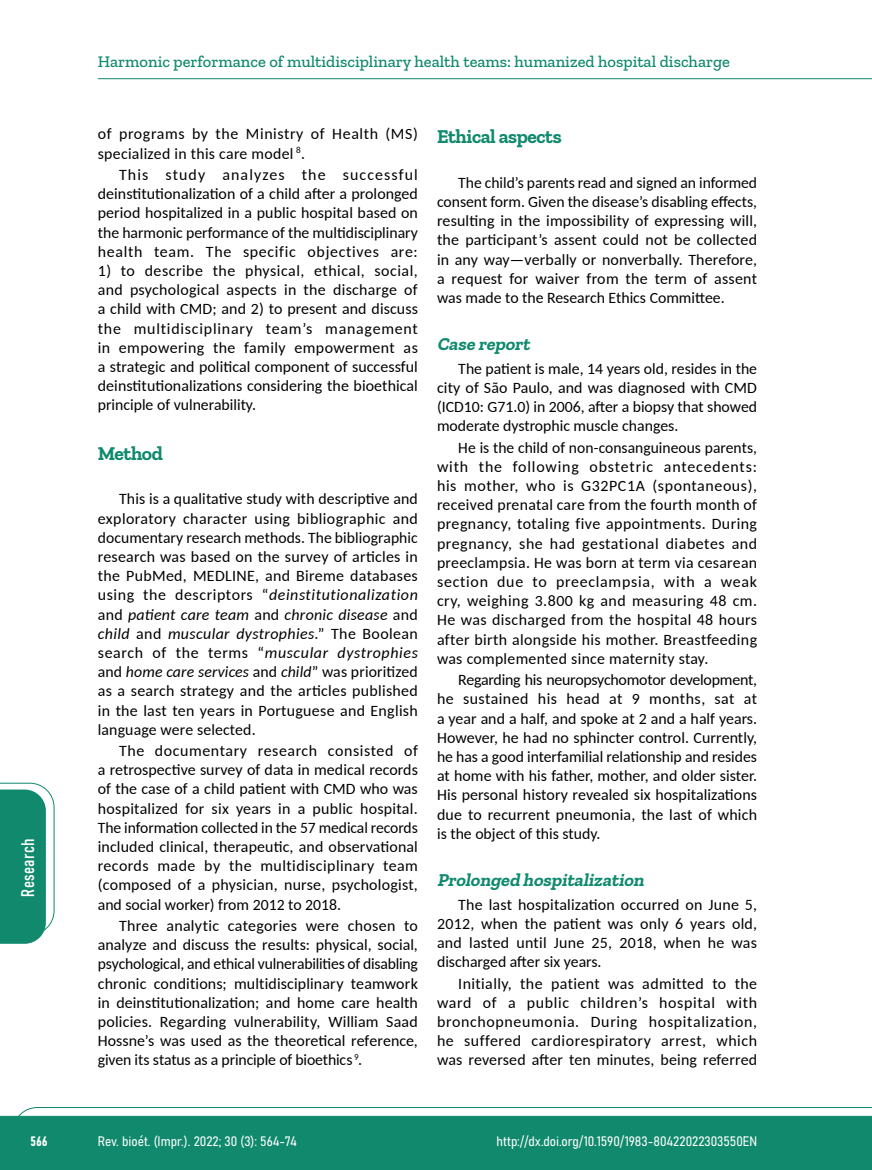
<style>
.page{position:relative;width:872px;height:1170px;background:#fff}
.page>*{position:absolute;margin:0;border:0;box-sizing:border-box;transform-origin:0 0}
.t1{font:700 19.5px "Zilla Slab";letter-spacing:-.02em;color:#108a6e}
.t2{font:italic 700 18px "Zilla Slab";color:#108a6e}
.t3{font:18px "Bahnschrift";letter-spacing:.02em;color:#fff}
.t4{font:500 16.5px "Zilla Slab";color:#10896d}
.t5{font:15.75px/19.2px "Carlito";letter-spacing:.005em;color:#000;text-align:justify}
.t6{font:15.75px/19.2px "Carlito";letter-spacing:.025em;color:#000}
.t7{font:13.5px "Bahnschrift";color:#fff}
.s1{font-style:italic}
</style>
<div class="page">
<svg style="left:12px;top:1107px;width:860px;height:62px;background:#2e987f"></svg>
<hr style="left:98px;top:78px;width:774px;height:1px;background:#10896d">
<svg style="left:0;top:782px;width:55px;height:161px"></svg>
<p class="t3" style="left:14px;top:896px;width:59px;rotate:-90deg">Research</p>
<p class="t4" style="left:98px;top:53px;width:634px">Harmonic performance of multidisciplinary health teams: humanized hospital discharge</p>
<p class="t6" style="left:98px;top:124px;width:321px">of programs by the Ministry of Health (MS) specialized in this care model <sup>8</sup>.</p>
<p class="t5" style="left:98px;top:164px;width:322px;text-indent:21px">This study analyzes the successful deinstitutionalization of a child after a prolonged period hospitalized in a public hospital based on the harmonic performance of the multidisciplinary health team. The specific objectives are:</p>
<p class="t5" style="left:98px;top:260px;width:321px">1) to describe the physical, ethical, social, and psychological aspects in the discharge of a child with CMD; and 2) to present and discuss the multidisciplinary team’s management in empowering the family empowerment as a strategic and political component of successful deinstitutionalizations considering the bioethical principle of vulnerability.</p>
<p class="t1" style="left:98px;top:442px;width:67px">Method</p>
<p class="t5" style="left:98px;top:488px;width:321px;text-indent:21px">This is a qualitative study with descriptive and exploratory character using bibliographic and documentary research methods. The bibliographic research was based on the survey of articles in the PubMed, MEDLINE, and Bireme databases using the descriptors “<span class="s1">deinstitutionalization </span>and <span class="s1">patient care team</span> and <span class="s1">chronic disease</span> and <span class="s1">child</span> and <span class="s1">muscular dystrophies</span>.” The Boolean search of the terms “<span class="s1">muscular dystrophies </span>and <span class="s1">home care services</span> and <span class="s1">child</span>” was prioritized as a search strategy and the articles published in the last ten years in Portuguese and English language were selected.</p>
<p class="t5" style="left:98px;top:740px;width:321px;text-indent:21px">The documentary research consisted of a retrospective survey of data in medical records of the case of a child patient with CMD who was hospitalized for six years in a public hospital.<br>The information collected in the 57 medical records included clinical, therapeutic, and observational records made by the multidisciplinary team (composed of a physician, nurse, psychologist, and social worker) from 2012 to 2018.</p>
<p class="t5" style="left:98px;top:915px;width:321px;text-indent:21px">Three analytic categories were chosen to analyze and discuss the results: physical, social, psychological, and ethical vulnerabilities of disabling chronic conditions; multidisciplinary teamwork in deinstitutionalization; and home care health policies. Regarding vulnerability, William Saad Hossne’s was used as the theoretical reference, given its status as a principle of bioethics <sup>9</sup>.</p>
<p class="t1" style="left:437px;top:125px;width:126px">Ethical aspects</p>
<p class="t5" style="left:437px;top:172px;width:322px;text-indent:21px">The child’s parents read and signed an informed consent form. Given the disease’s disabling effects, resulting in the impossibility of expressing will, the participant’s assent could not be collected in any way—verbally or nonverbally. Therefore, a request for waiver from the term of assent was made to the Research Ethics Committee.</p>
<p class="t2" style="left:437px;top:334px;width:98px">Case report</p>
<p class="t5" style="left:437px;top:358px;width:321px;text-indent:21px">The patient is male, 14 years old, resides in the city of São Paulo, and was diagnosed with CMD (ICD10: G71.0) in 2006, after a biopsy that showed moderate dystrophic muscle changes.</p>
<p class="t5" style="left:437px;top:437px;width:322px;text-indent:21px">He is the child of non-consanguineous parents, with the following obstetric antecedents: his mother, who is G32PC1A (spontaneous), received prenatal care from the fourth month of pregnancy, totaling five appointments. During pregnancy, she had gestational diabetes and preeclampsia. He was born at term via cesarean section due to preeclampsia, with a weak cry, weighing 3.800 kg and measuring 48 cm.<br>He was discharged from the hospital 48 hours after birth alongside his mother. Breastfeeding was complemented since maternity stay.</p>
<p class="t5" style="left:437px;top:669px;width:322px;text-indent:21px">Regarding his neuropsychomotor development, he sustained his head at 9 months, sat at a year and a half, and spoke at 2 and a half years.<br>However, he had no sphincter control. Currently, he has a good interfamilial relationship and resides at home with his father, mother, and older sister.<br>His personal history revealed six hospitalizations due to recurrent pneumonia, the last of which is the object of this study.</p>
<p class="t2" style="left:437px;top:869px;width:212px">Prolonged hospitalization</p>
<p class="t5" style="left:437px;top:894px;width:322px;text-indent:21px">The last hospitalization occurred on June 5, 2012, when the patient was only 6 years old, and lasted until June 25, 2018, when he was discharged after six years.</p>
<p class="t5" style="left:437px;top:972px;width:321px;text-indent:21px">Initially, the patient was admitted to the ward of a public children’s hospital with bronchopneumonia. During hospitalization, he suffered cardiorespiratory arrest, which was reversed after ten minutes, being referred</p>
<p class="t7" style="left:31px;top:1130px;width:18px">566</p>
<p class="t7" style="left:98px;top:1131px;width:201px">Rev. bioét. (Impr.). 2022; 30 (3): 564-74</p>
<p class="t7" style="left:496px;top:1131px;width:262px">http://dx.doi.org/10.1590/1983-80422022303550EN</p>
</div>
